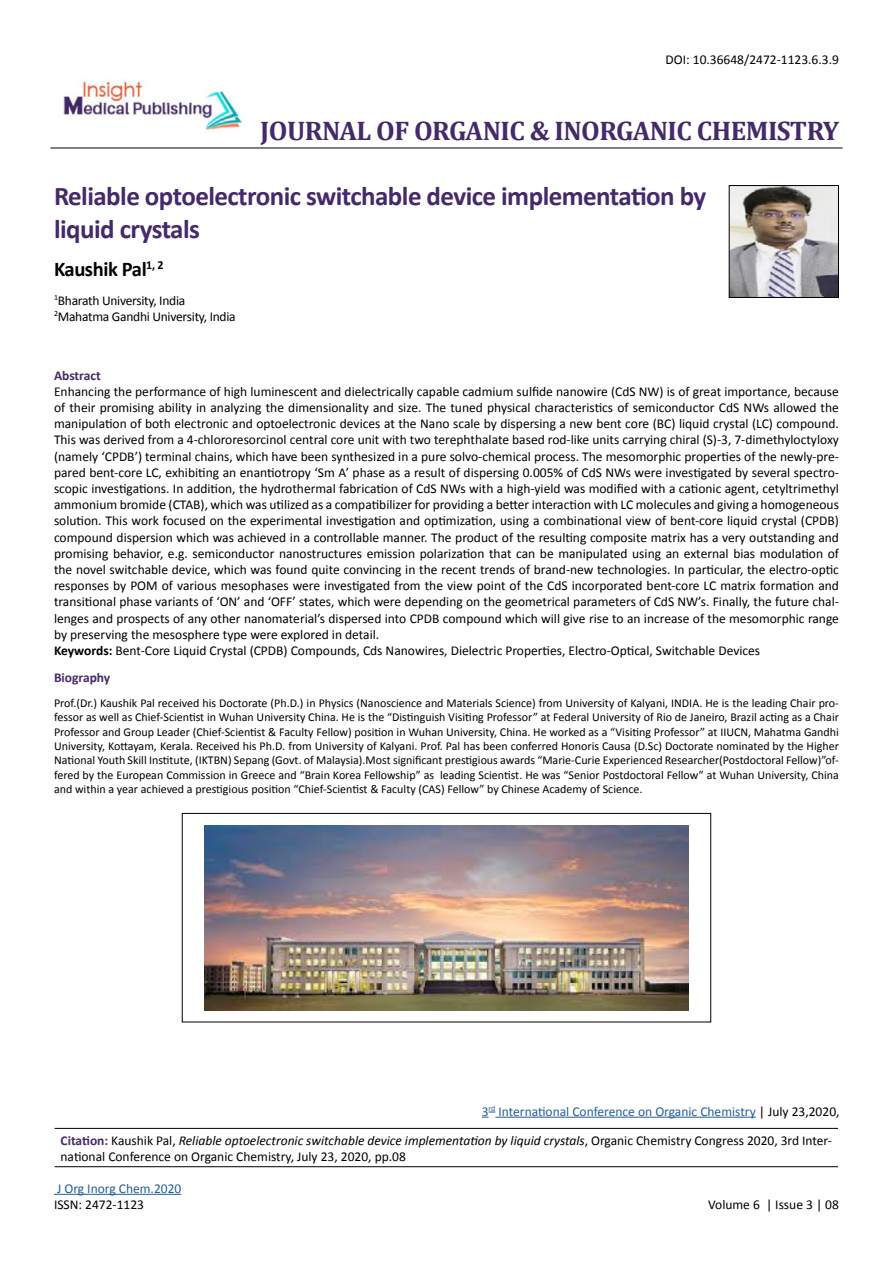
<style>
.page{position:relative;width:893px;height:1263px;background:#fff}
.page>*{position:absolute;margin:0;border:0;box-sizing:border-box;transform-origin:0 0}
.t1{font:700 27px/32.4px "Calibri";letter-spacing:-.02em;color:#46296b}
.t2{font:700 27px "Cambria";letter-spacing:-.02em;color:#46296b}
.t3{font:700 21px "Calibri";letter-spacing:-.02em;color:#000}
.t4{font:13.5px/16.2px "Calibri";color:#000}
.t5{font:13.5px "Calibri";color:#215e9e}
.t6{font:13.5px/16.2px "Calibri";letter-spacing:-.02em;color:#000}
.t7{font:700 13.5px "Calibri";color:#46296b}
.t8{font:12px/14.4px "Calibri";color:#000;text-align:justify}
.s1{font-weight:700}
.s2{color:#000}
.s3{font-weight:700;color:#46296b}
.s4{font-style:italic}
</style>
<div class="page">
<img style="left:731px;top:187px;width:106px;height:109px">
<div style="left:729px;top:185px;width:110px;height:113px;border:1px solid #000"></div>
<hr style="left:50px;top:148px;width:793px;height:1px;background:#000">
<img style="left:63px;top:80px;width:179px;height:52px">
<hr style="left:54px;top:1194px;width:127px;height:1px;background:#215e9e">
<hr style="left:55px;top:1128px;width:783px;height:1px;background:#000">
<hr style="left:55px;top:1166px;width:783px;height:1px;background:#000">
<svg style="left:482px;top:1112px;width:13px;height:6px"></svg>
<hr style="left:495px;top:1117px;width:261px;height:1px;background:#215e9e">
<div style="left:182px;top:813px;width:529px;height:209px;border:1px solid #000"></div>
<img style="left:204px;top:825px;width:485px;height:185px">
<p class="t4" style="left:665px;top:52px;width:175px">DOI: 10.36648/2472-1123.6.3.9</p>
<h1 class="t2" style="left:260px;top:111px;width:580px">JOURNAL OF ORGANIC &amp; INORGANIC CHEMISTRY</h1>
<h1 class="t1" style="left:54px;top:180px;width:654px">Reliable optoelectronic switchable device implementation by liquid crystals</h1>
<h2 class="t3" style="left:54px;top:255px;width:111px">Kaushik Pal<sup>1,</sup> <sup>2</sup></h2>
<p class="t6" style="left:54px;top:292px;width:183px"><sup>1</sup>Bharath University, India<br><sup>2</sup>Mahatma Gandhi University, India</p>
<p class="t7" style="left:54px;top:366px;width:48px">Abstract</p>
<p class="t4" style="left:54px;top:383px;width:786px">Enhancing the performance of high luminescent and dielectrically capable cadmium sulfide nanowire (CdS NW) is of great importance, because of their promising ability in analyzing the dimensionality and size. The tuned physical characteristics of semiconductor CdS NWs allowed the manipulation of both electronic and optoelectronic devices at the Nano scale by dispersing a new bent core (BC) liquid crystal (LC) compound.<br>This was derived from a 4-chlororesorcinol central core unit with two terephthalate based rod-like units carrying chiral (S)-3, 7-dimethyloctyloxy (namely ‘CPDB’) terminal chains, which have been synthesized in a pure solvo-chemical process. The mesomorphic properties of the newly-pre&shy;pared bent-core LC, exhibiting an enantiotropy ‘Sm A’ phase as a result of dispersing 0.005% of CdS NWs were investigated by several spectro&shy;scopic investigations. In addition, the hydrothermal fabrication of CdS NWs with a high-yield was modified with a cationic agent, cetyltrimethyl ammonium bromide (CTAB), which was utilized as a compatibilizer for providing a better interaction with LC molecules and giving a homogeneous solution. This work focused on the experimental investigation and optimization, using a combinational view of bent-core liquid crystal (CPDB) compound dispersion which was achieved in a controllable manner. The product of the resulting composite matrix has a very outstanding and promising behavior, e.g. semiconductor nanostructures emission polarization that can be manipulated using an external bias modulation of the novel switchable device, which was found quite convincing in the recent trends of brand-new technologies. In particular, the electro-optic responses by POM of various mesophases were investigated from the view point of the CdS incorporated bent-core LC matrix formation and transitional phase variants of ‘ON’ and ‘OFF’ states, which were depending on the geometrical parameters of CdS NW’s. Finally, the future chal&shy;lenges and prospects of any other nanomaterial’s dispersed into CPDB compound which will give rise to an increase of the mesomorphic range by preserving the mesosphere type were explored in detail.<br><span class="s1">Keywords:</span> Bent-Core Liquid Crystal (CPDB) Compounds, Cds Nanowires, Dielectric Properties, Electro-Optical, Switchable Devices</p>
<p class="t7" style="left:54px;top:669px;width:58px">Biography</p>
<p class="t8" style="left:54px;top:696px;width:786px">Prof.(Dr.) Kaushik Pal received his Doctorate (Ph.D.) in Physics (Nanoscience and Materials Science) from University of Kalyani, INDIA. He is the leading Chair pro&shy;fessor as well as Chief-Scientist in Wuhan University China. He is the “Distinguish Visiting Professor” at Federal University of Rio de Janeiro, Brazil acting as a Chair Professor and Group Leader (Chief-Scientist &amp; Faculty Fellow) position in Wuhan University, China. He worked as a “Visiting Professor” at IIUCN, Mahatma Gandhi University, Kottayam, Kerala. Received his Ph.D. from University of Kalyani. Prof. Pal has been conferred Honoris Causa (D.Sc) Doctorate nominated by the Higher National Youth Skill Institute, (IKTBN) Sepang (Govt. of Malaysia).Most significant prestigious awards “Marie-Curie Experienced Researcher(Postdoctoral Fellow)”of&shy;fered by the European Commission in Greece and “Brain Korea Fellowship” as leading Scientist. He was “Senior Postdoctoral Fellow” at Wuhan University, China and within a year achieved a prestigious position “Chief-Scientist &amp; Faculty (CAS) Fellow” by Chinese Academy of Science.</p>
<p class="t5" style="left:482px;top:1102px;width:359px">3<sup>rd</sup> International Conference on Organic Chemistry <span class="s2">| July 23,2020,</span></p>
<p class="t4" style="left:61px;top:1132px;width:773px"><span class="s3">Citation:</span> Kaushik Pal, <span class="s4">Reliable optoelectronic switchable device implementation by liquid crystals</span>, Organic Chemistry Congress 2020, 3rd Inter&shy;national Conference on Organic Chemistry, July 23, 2020, pp.08</p>
<p class="t5" style="left:57px;top:1180px;width:126px">J Org Inorg Chem.2020</p>
<p class="t4" style="left:54px;top:1196px;width:92px">ISSN: 2472-1123</p>
<p class="t4" style="left:708px;top:1196px;width:132px">Volume 6 | Issue 3 | 08</p>
</div>
